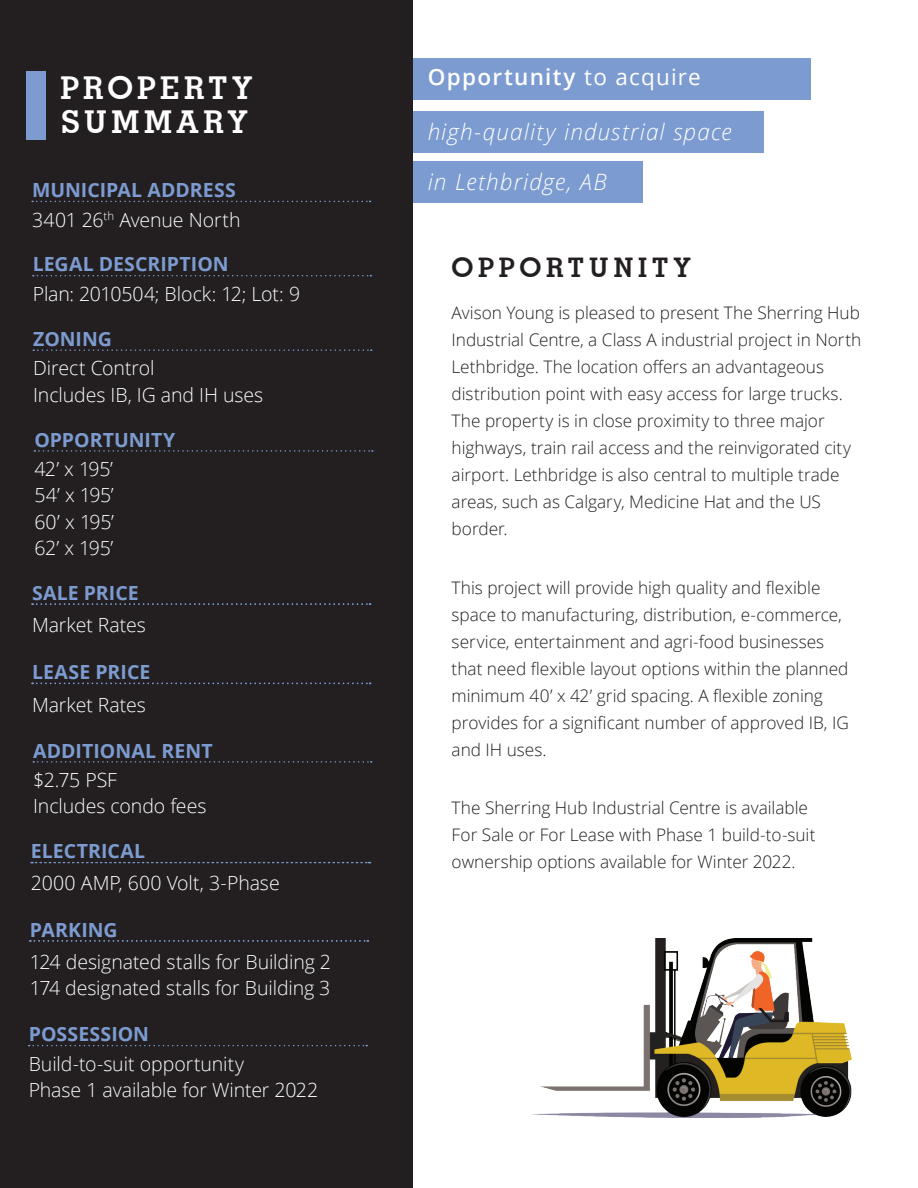
<style>
.page{position:relative;width:918px;height:1188px;background:#fff}
.page>*{position:absolute;margin:0;border:0;box-sizing:border-box;transform-origin:0 0}
.t1{font:700 31.5px/33.8px "Geometric Slab 703 BT";letter-spacing:.135em;color:#fff}
.t2{font:700 27px "Geometric Slab 703 BT";letter-spacing:.175em;color:#231f20}
.t3{font:italic 300 22.5px "Open Sans";letter-spacing:.05em;color:#fff}
.t4{font:600 22.5px "Open Sans";letter-spacing:.06em;color:#fff}
.t5{font:300 19.5px/26.2px "Open Sans";letter-spacing:-.005em;color:#fff}
.t6{font:700 19.5px "Open Sans";letter-spacing:.005em;color:#7c9bd0}
.t7{font:300 17.25px/27px "Open Sans";color:#231f20}
.s1{font-weight:700;color:#7c9bd0}
.s2{font-weight:400}
</style>
<div class="page">
<div style="left:413px;top:58px;width:398px;height:41px;background:#7c9bd0"></div>
<div style="left:413px;top:112px;width:351px;height:41px;background:#7c9bd0"></div>
<div style="left:413px;top:161px;width:230px;height:41px;background:#7c9bd0"></div>
<div style="left:0;top:0;width:413px;height:1188px;background:#231f20"></div>
<div style="left:26px;top:71px;width:19px;height:68px;background:#7c9bd0"></div>
<svg style="left:32px;top:201px;width:339px;height:1px"></svg>
<svg style="left:33px;top:275px;width:338px;height:1px"></svg>
<svg style="left:33px;top:349px;width:339px;height:2px"></svg>
<svg style="left:34px;top:450px;width:339px;height:2px"></svg>
<svg style="left:32px;top:603px;width:339px;height:2px"></svg>
<svg style="left:33px;top:761px;width:339px;height:2px"></svg>
<svg style="left:31px;top:862px;width:340px;height:1px"></svg>
<svg style="left:30px;top:940px;width:338px;height:2px"></svg>
<svg style="left:29px;top:1045px;width:338px;height:1px"></svg>
<svg style="left:32px;top:683px;width:339px;height:1px"></svg>
<img style="left:532px;top:939px;width:319px;height:179px">
<h1 class="t1" style="left:60px;top:71px;width:194px">PROPERTY<br>SUMMARY</h1>
<p class="t5" style="left:32px;top:175px;width:210px;line-height:29.5px"><span class="s1">MUNICIPAL ADDRESS<br></span>3401 26<sup>th</sup> Avenue North</p>
<p class="t6" style="left:33px;top:251px;width:197px">LEGAL DESCRIPTION</p>
<p class="t5" style="left:33px;top:280px;width:269px">Plan: 2010504; Block: 12; Lot: 9</p>
<p class="t6" style="left:33px;top:325px;width:80px">ZONING</p>
<p class="t5" style="left:33px;top:355px;width:232px">Direct Control<br>Includes IB, IG and IH uses</p>
<p class="t6" style="left:34px;top:426px;width:143px">OPPORTUNITY</p>
<p class="t5" style="left:34px;top:455px;width:81px;text-align:justify">42’ x 195’ 54’ x 195’ 60’ x 195’ 62’ x 195’</p>
<p class="t6" style="left:32px;top:579px;width:108px">SALE PRICE</p>
<p class="t5" style="left:32px;top:612px;width:115px">Market Rates</p>
<p class="t6" style="left:32px;top:658px;width:120px">LEASE PRICE</p>
<p class="t5" style="left:32px;top:691px;width:115px">Market Rates</p>
<p class="t6" style="left:33px;top:737px;width:181px">ADDITIONAL RENT</p>
<p class="t5" style="left:33px;top:766px;width:175px">$2.75 PSF<br>Includes condo fees</p>
<p class="t6" style="left:31px;top:837px;width:116px">ELECTRICAL</p>
<p class="t5" style="left:31px;top:869px;width:250px">2000 AMP, 600 Volt, 3-Phase</p>
<p class="t6" style="left:30px;top:916px;width:89px">PARKING</p>
<p class="t5" style="left:30px;top:948px;width:303px">124 designated stalls for Building 2<br>174 designated stalls for Building 3</p>
<p class="t6" style="left:29px;top:1020px;width:122px">POSSESSION</p>
<p class="t5" style="left:29px;top:1050px;width:291px">Build-to-suit opportunity<br>Phase 1 available for Winter 2022</p>
<h3 class="t4" style="left:428px;top:62px;width:275px">Opportunity <span class="s2">to acquire</span></h3>
<h3 class="t3" style="left:428px;top:116px;width:306px">high-quality industrial space</h3>
<h3 class="t3" style="left:428px;top:166px;width:181px">in Lethbridge, AB</h3>
<h2 class="t2" style="left:452px;top:251px;width:241px">OPPORTUNITY</h2>
<p class="t7" style="left:452px;top:299px;width:411px">Avison Young is pleased to present The Sherring Hub Industrial Centre, a Class A industrial project in North Lethbridge. The location offers an advantageous distribution point with easy access for large trucks.<br>The property is in close proximity to three major highways, train rail access and the reinvigorated city airport. Lethbridge is also central to multiple trade areas, such as Calgary, Medicine Hat and the US border.</p>
<p class="t7" style="left:452px;top:573px;width:399px">This project will provide high quality and flexible space to manufacturing, distribution, e-commerce, service, entertainment and agri-food businesses that need flexible layout options within the planned minimum 40’ x 42’ grid spacing. A flexible zoning provides for a significant number of approved IB, IG and IH uses.</p>
<p class="t7" style="left:452px;top:794px;width:365px">The Sherring Hub Industrial Centre is available<br>For Sale or For Lease with Phase 1 build-to-suit ownership options available for Winter 2022.</p>
</div>
